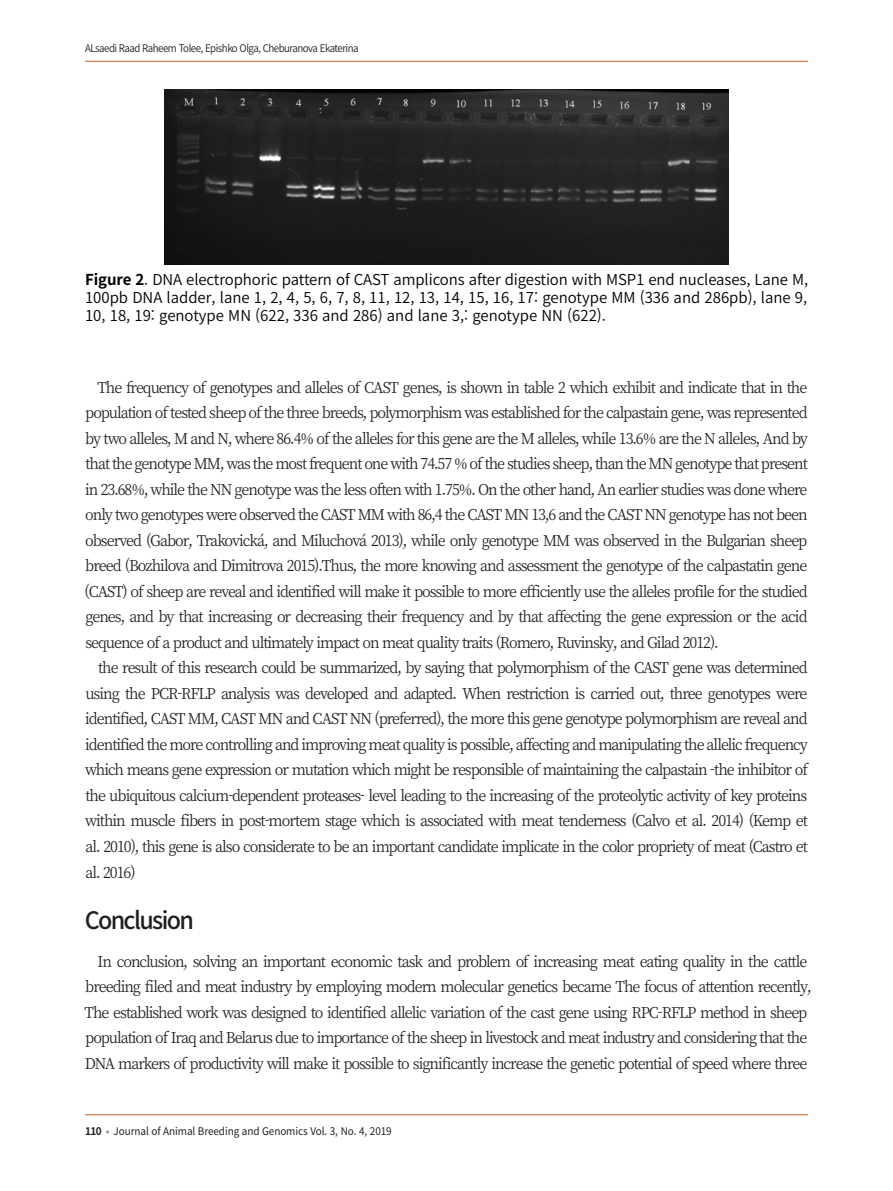
<style>
.page{position:relative;width:893px;height:1191px;background:#fff}
.page>*{position:absolute;margin:0;border:0;box-sizing:border-box;transform-origin:0 0}
._08__Body_Title_Lv_1{font:500 24px "Source Han Sans KR";letter-spacing:-.07em;color:#231f20}
._07__Body{font:15px/25.5px "Source Han Serif K";letter-spacing:-.07em;color:#231f20;text-align:justify}
._15__Table__Fig_Titl{font:15px/18px "Source Han Sans KR";color:#000;text-align:justify}
.t1{font:10.5px "Source Han Sans KR";letter-spacing:-.05em;color:#231f20;scale:.93 1}
.t2{font:10.5px "Source Han Sans KR";letter-spacing:-.01em;color:#231f20;scale:.95 1}
.s1{font-weight:700}
.s2{font-weight:700;color:#939598}
</style>
<div class="page">
<hr style="left:85px;top:61px;width:723px;height:1px;background:#cb5f2b">
<hr style="left:85px;top:1114px;width:723px;height:1px;background:#cb5f2b">
<img style="left:165px;top:89px;width:563px;height:175px">
<p class="t1" style="left:85px;top:42px;width:296px">ALsaedi Raad Raheem Tolee, Epishko Olga, Cheburanova Ekaterina</p>
<p class="_15__Table__Fig_Titl" style="left:85px;top:271px;width:724px"><span class="s1">Figure 2</span>. DNA electrophoric pattern of CAST amplicons after digestion with MSP1 end nucleases, Lane M, 100pb DNA ladder, lane 1, 2, 4, 5, 6, 7, 8, 11, 12, 13, 14, 15, 16, 17: genotype MM (336 and 286pb), lane 9, 10, 18, 19: genotype MN (622, 336 and 286) and lane 3,: genotype NN (622).</p>
<p class="_07__Body" style="left:84px;top:375px;width:725px;text-indent:13px">The frequency of genotypes and alleles of CAST genes, is shown in table 2 which exhibit and indicate that in the population of tested sheep of the three breeds, polymorphism was established for the calpastain gene, was represented by two alleles, M and N, where 86.4% of the alleles for this gene are the M alleles, while 13.6% are the N alleles, And by that the genotype MM, was the most frequent one with 74.57 % of the studies sheep, than the MN genotype that present in 23.68%, while the NN genotype was the less often with 1.75%. On the other hand, An earlier studies was done where only two genotypes were observed the CAST MM with 86,4 the CAST MN 13,6 and the CAST NN genotype has not been observed (Gabor, Trakovická, and Miluchová 2013), while only genotype MM was observed in the Bulgarian sheep breed (Bozhilova and Dimitrova 2015).Thus, the more knowing and assessment the genotype of the calpastatin gene (CAST) of sheep are reveal and identified will make it possible to more efficiently use the alleles profile for the studied genes, and by that increasing or decreasing their frequency and by that affecting the gene expression or the acid sequence of a product and ultimately impact on meat quality traits (Romero, Ruvinsky, and Gilad 2012).</p>
<p class="_07__Body" style="left:85px;top:655px;width:724px;text-indent:13px">the result of this research could be summarized, by saying that polymorphism of the CAST gene was determined using the PCR-RFLP analysis was developed and adapted. When restriction is carried out, three genotypes were identified, CAST MM, CAST MN and CAST NN (preferred), the more this gene genotype polymorphism are reveal and identified the more controlling and improving meat quality is possible, affecting and manipulating the allelic frequency which means gene expression or mutation which might be responsible of maintaining the calpastain -the inhibitor of the ubiquitous calcium-dependent proteases- level leading to the increasing of the proteolytic activity of key proteins within muscle fibers in post-mortem stage which is associated with meat tenderness (Calvo et al. 2014) (Kemp et al. 2010), this gene is also considerate to be an important candidate implicate in the color propriety of meat (Castro et al. 2016)</p>
<p class="_08__Body_Title_Lv_1" style="left:85px;top:906px;width:111px">Conclusion</p>
<p class="_07__Body" style="left:85px;top:949px;width:728px;text-align:center">In conclusion, solving an important economic task and problem of increasing meat eating quality in the cattle breeding filed and meat industry by employing modern molecular genetics became The focus of attention recently, The established work was designed to identified allelic variation of the cast gene using RPC-RFLP method in sheep population of Iraq and Belarus due to importance of the sheep in livestock and meat industry and considering that the DNA markers of productivity will make it possible to significantly increase the genetic potential of speed where three</p>
<p class="t2" style="left:85px;top:1125px;width:324px"><span class="s1">110</span> <span class="s2">•</span> Journal of Animal Breeding and Genomics Vol. 3, No. 4, 2019</p>
</div>
